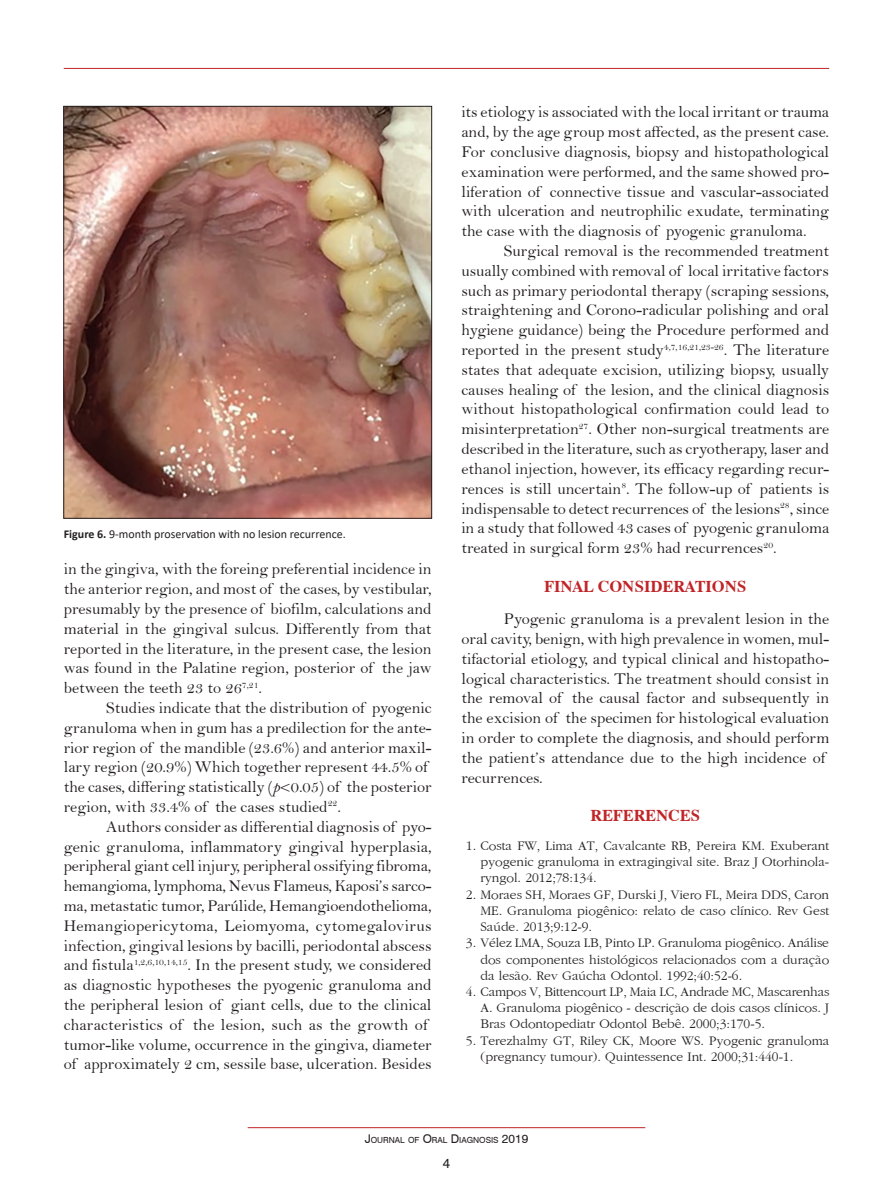
<style>
.page{position:relative;width:893px;height:1191px;background:#fff}
.page>*{position:absolute;margin:0;border:0;box-sizing:border-box;transform-origin:0 0}
.Texto{font:16.5px/19.8px "Bell";color:#231f20;text-align:justify}
.Intertítulo{font:700 16.5px "Dutch 801 BT";color:#c12427}
.Bibliografia{font:13.5px/16.2px "Gatineau Plain";color:#231f20;text-align:justify}
.t1{font:13.5px "Swiss 721 BT";color:#231f20}
.Legenda{font:12px "Calibri";color:#231f20}
.t2{font:8.4px "Swiss 721 BT";color:#231f20}
.s1{font-weight:700}
.s2{font-family:"Bell MT Italic"}
.s3{font-size:12px}
</style>
<div class="page">
<hr style="left:64px;top:68px;width:765px;height:1px;background:#c12427">
<hr style="left:248px;top:1127px;width:397px;height:1px;background:#c12427">
<img style="left:66px;top:108px;width:364px;height:408px">
<div style="left:64px;top:106px;width:368px;height:412px;border:1px solid #231f20"></div>
<p class="Legenda" style="left:64px;top:526px;width:284px"><span class="s1">Figure 6.</span> 9-month proservation with no lesion recurrence.</p>
<p class="Texto" style="left:64px;top:559px;width:369px">in the gingiva, with the foreing preferential incidence in the anterior region, and most of the cases, by vestibular, presumably by the presence of biofilm, calculations and material in the gingival sulcus. Differently from that reported in the literature, in the present case, the lesion was found in the Palatine region, posterior of the jaw between the teeth 23 to 26<sup>7,21</sup>.</p>
<p class="Texto" style="left:64px;top:697px;width:369px;text-align:left;text-indent:43px">Studies indicate that the distribution of pyogenic granuloma when in gum has a predilection for the ante&shy;rior region of the mandible (23.6%) and anterior maxil&shy;lary region (20.9%) Which together represent 44.5% of the cases, differing statistically (<span class="s2">p</span>&lt;0.05) of the posterior region, with 33.4% of the cases studied<sup>22</sup>.</p>
<p class="Texto" style="left:64px;top:816px;width:369px;text-align:left;text-indent:43px">Authors consider as differential diagnosis of pyo&shy;genic granuloma, inflammatory gingival hyperplasia, peripheral giant cell injury, peripheral ossifying fibroma, hemangioma, lymphoma, Nevus Flameus, Kaposi’s sarco&shy;ma, metastatic tumor, Parúlide, Hemangioendothelioma, Hemangiopericytoma, Leiomyoma, cytomegalovirus infection, gingival lesions by bacilli, periodontal abscess and fistula<sup>1,2,6,10,14,15</sup>. In the present study, we considered as diagnostic hypotheses the pyogenic granuloma and the peripheral lesion of giant cells, due to the clinical characteristics of the lesion, such as the growth of tumor-like volume, occurrence in the gingiva, diameter of approximately 2 cm, sessile base, ulceration. Besides</p>
<p class="Texto" style="left:461px;top:102px;width:369px">its etiology is associated with the local irritant or trauma and, by the age group most affected, as the present case.<br>For conclusive diagnosis, biopsy and histopathological examination were performed, and the same showed pro&shy;liferation of connective tissue and vascular-associated with ulceration and neutrophilic exudate, terminating the case with the diagnosis of pyogenic granuloma.</p>
<p class="Texto" style="left:461px;top:241px;width:369px;text-indent:43px">Surgical removal is the recommended treatment usually combined with removal of local irritative factors such as primary periodontal therapy (scraping sessions, straightening and Corono-radicular polishing and oral hygiene guidance) being the Procedure performed and reported in the present study<sup>4,7,16,21,23-26</sup>. The literature states that adequate excision, utilizing biopsy, usually causes healing of the lesion, and the clinical diagnosis without histopathological confirmation could lead to misinterpretation<sup>27</sup>. Other non-surgical treatments are described in the literature, such as cryotherapy, laser and ethanol injection, however, its efficacy regarding recur&shy;rences is still uncertain<sup>8</sup>. The follow-up of patients is indispensable to detect recurrences of the lesions<sup>28</sup>, since in a study that followed 43 cases of pyogenic granuloma treated in surgical form 23% had recurrences<sup>20</sup>.</p>
<p class="Intertítulo" style="left:544px;top:576px;width:204px">FINAL CONSIDERATIONS</p>
<p class="Texto" style="left:461px;top:609px;width:369px;text-align:left;text-indent:43px">Pyogenic granuloma is a prevalent lesion in the oral cavity, benign, with high prevalence in women, mul&shy;tifactorial etiology, and typical clinical and histopatho&shy;logical characteristics. The treatment should consist in the removal of the causal factor and subsequently in the excision of the specimen for histological evaluation in order to complete the diagnosis, and should perform the patient’s attendance due to the high incidence of recurrences.</p>
<p class="Intertítulo" style="left:590px;top:805px;width:111px">REFERENCES</p>
<p class="Bibliografia" style="left:480px;top:838px;width:350px;text-indent:-15px">1. Costa FW, Lima AT, Cavalcante RB, Pereira KM. Exuberant pyogenic granuloma in extragingival site. Braz J Otorhinola&shy;ryngol. 2012;78:134.</p>
<p class="Bibliografia" style="left:480px;top:886px;width:350px;text-indent:-15px">2. Moraes SH, Moraes GF, Durski J, Viero FL, Meira DDS, Caron ME. Granuloma piogênico: relato de caso clínico. Rev Gest Saúde. 2013;9:12-9.</p>
<p class="Bibliografia" style="left:480px;top:935px;width:350px;text-indent:-15px">3. Vélez LMA, Souza LB, Pinto LP. Granuloma piogênico. Análise dos componentes histológicos relacionados com a duração da lesão. Rev Gaúcha Odontol. 1992;40:52-6.</p>
<p class="Bibliografia" style="left:480px;top:983px;width:350px;text-indent:-15px">4. Campos V, Bittencourt LP, Maia LC, Andrade MC, Mascarenhas A. Granuloma piogênico - descrição de dois casos clínicos. J Bras Odontopediatr Odontol Bebê. 2000;3:170-5.</p>
<p class="Bibliografia" style="left:480px;top:1032px;width:350px;text-indent:-15px">5. Terezhalmy GT, Riley CK, Moore WS. Pyogenic granuloma (pregnancy tumour). Quintessence Int. 2000;31:440-1.</p>
<p class="t2" style="left:365px;top:1134px;width:165px"><span class="s3">J</span>OURNAL OF <span class="s3">O</span>RAL <span class="s3">D</span>IAGNOSIS <span class="s3">2019</span></p>
<p class="t1" style="left:443px;top:1153px;width:9px">4</p>
</div>
